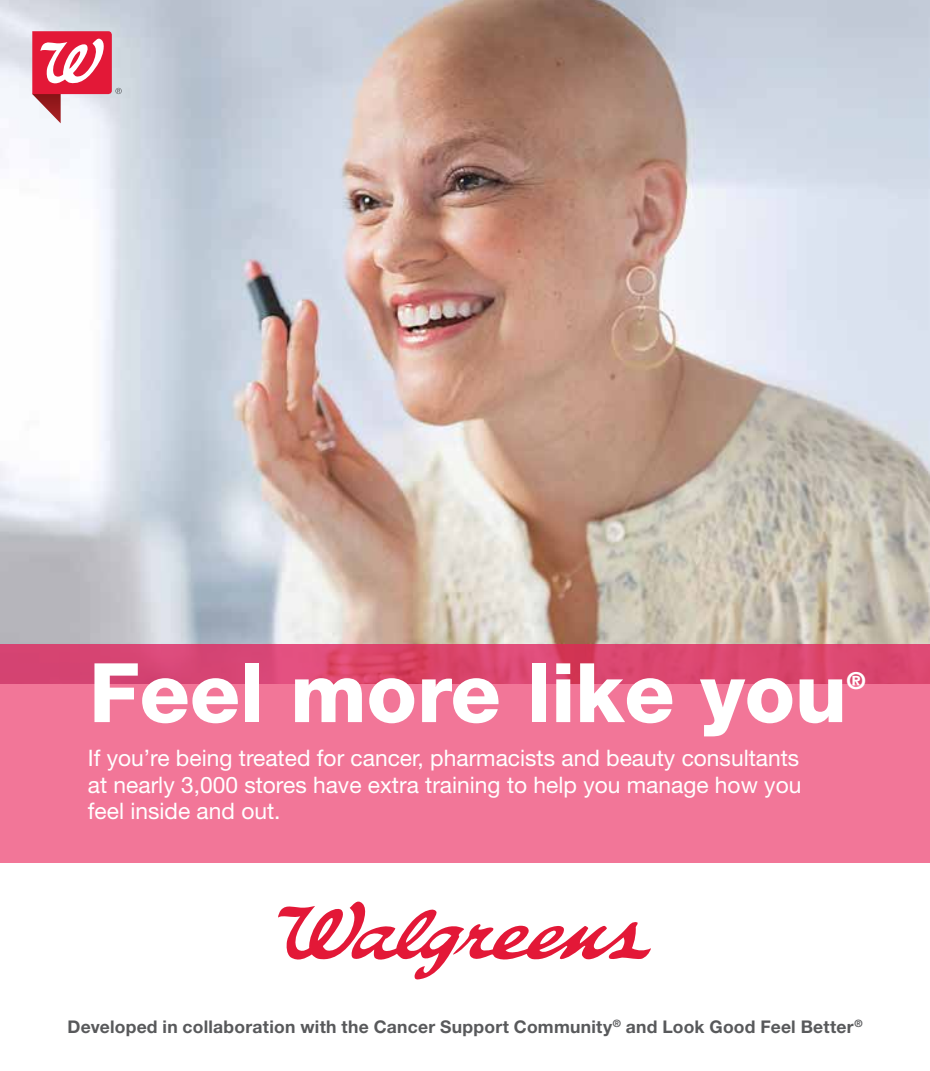
<style>
.page{position:relative;width:930px;height:1071px;background:#fff}
.page>*{position:absolute;margin:0;border:0;box-sizing:border-box;transform-origin:0 0}
.t1{font:800 82.25px "Helvetica Neue LT Std";color:#fff}
.t2{font:800 23.45px "Helvetica Neue LT Std";color:#fff}
.t3{font:22.75px/26.2px "Helvetica Neue LT Std";color:#fff;text-align:justify}
.t4{font:700 17.5px "Helvetica Neue LT Std";letter-spacing:.015em;color:#58595b}
</style>
<div class="page">
<img style="left:0;top:0;width:929px;height:644px">
<svg style="left:0;top:644px;width:929px;height:40px;background:#d9456f"></svg>
<div style="left:0;top:684px;width:929px;height:179px;background:#f27698"></div>
<svg style="left:278px;top:901px;width:373px;height:78px"></svg>
<svg style="left:32px;top:32px;width:90px;height:91px"></svg>
<h1 class="t1" style="left:89px;top:644px;width:759px">Feel more like you</h1>
<p class="t2" style="left:846px;top:667px;width:20px">®</p>
<p class="t3" style="left:88px;top:745px;width:714px">If you’re being treated for cancer, pharmacists and beauty consultants at nearly 3,000 stores have extra training to help you manage how you feel inside and out.</p>
<p class="t4" style="left:67px;top:1016px;width:796px">Developed in collaboration with the Cancer Support Community<sup>®</sup> and Look Good Feel Better<sup>®</sup></p>
</div>
